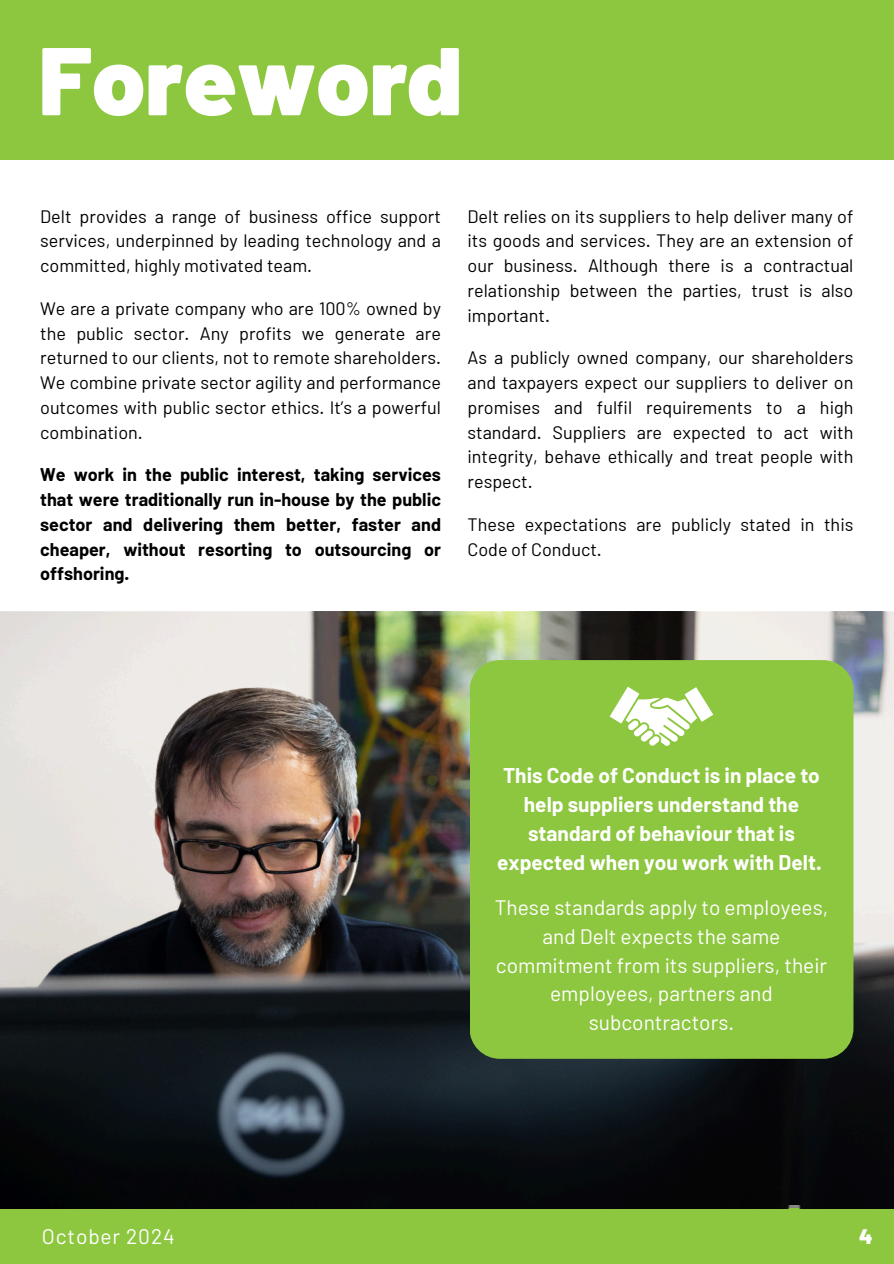
<style>
.page{position:relative;width:894px;height:1264px;background:#fff}
.page>*{position:absolute;margin:0;border:0;box-sizing:border-box;transform-origin:0 0}
.t1{font:900 96px "Barlow";color:#fff}
.t2{font:21px "Barlow";letter-spacing:.04em;color:#fff}
.t3{font:900 21px "Barlow";color:#fff}
.t4{font:20.85px/28.8px "Barlow";color:#fff;text-align:center}
.t5{font:700 20.85px/28.8px "Barlow";color:#fff;text-align:center}
.t6{font:18px/24.8px "Barlow";color:#000;text-align:justify}
.t7{font:700 18px/24.8px "Barlow";color:#000;text-align:justify}
</style>
<div class="page">
<div style="left:0;top:0;width:893px;height:1263px;background:#8dc63f"></div>
<div style="left:0;top:160px;width:893px;height:1047px;background:#fff"></div>
<img style="left:0;top:611px;width:893px;height:76px">
<img style="left:0;top:687px;width:893px;height:520px">
<div style="left:469px;top:660px;width:384px;height:398px;background:#8dc63f;border-radius:30px"></div>
<svg style="left:609px;top:686px;width:104px;height:60px"></svg>
<h2 class="t1" style="left:39px;top:19px;width:425px">Foreword</h2>
<h1 class="t6" style="left:40px;top:203px;width:402px">Delt provides a range of business office support services, underpinned by leading technology and a committed, highly motivated team.</h1>
<p class="t6" style="left:40px;top:295px;width:402px">We are a private company who are 100% owned by the public sector. Any profits we generate are returned to our clients, not to remote shareholders.<br>We combine private sector agility and performance outcomes with public sector ethics. It’s a powerful combination.</p>
<p class="t7" style="left:40px;top:462px;width:402px">We work in the public interest, taking services that were traditionally run in-house by the public sector and delivering them better, faster and cheaper, without resorting to outsourcing or offshoring.</p>
<h4 class="t6" style="left:467px;top:203px;width:387px">Delt relies on its suppliers to help deliver many of its goods and services. They are an extension of our business. Although there is a contractual relationship between the parties, trust is also important.</h4>
<p class="t6" style="left:467px;top:345px;width:387px">As a publicly owned company, our shareholders and taxpayers expect our suppliers to deliver on promises and fulfil requirements to a high standard. Suppliers are expected to act with integrity, behave ethically and treat people with respect.</p>
<p class="t6" style="left:467px;top:511px;width:387px">These expectations are publicly stated in this<br>Code of Conduct.</p>
<p class="t5" style="left:497px;top:760px;width:326px">This Code of Conduct is in place to help suppliers understand the standard of behaviour that is expected when you work with Delt.</p>
<p class="t4" style="left:494px;top:892px;width:335px">These standards apply to employees, and Delt expects the same commitment from its suppliers, their employees, partners and subcontractors.</p>
<p class="t2" style="left:42px;top:1222px;width:134px">October 2024</p>
<h3 class="t3" style="left:858px;top:1222px;width:15px">4</h3>
</div>
